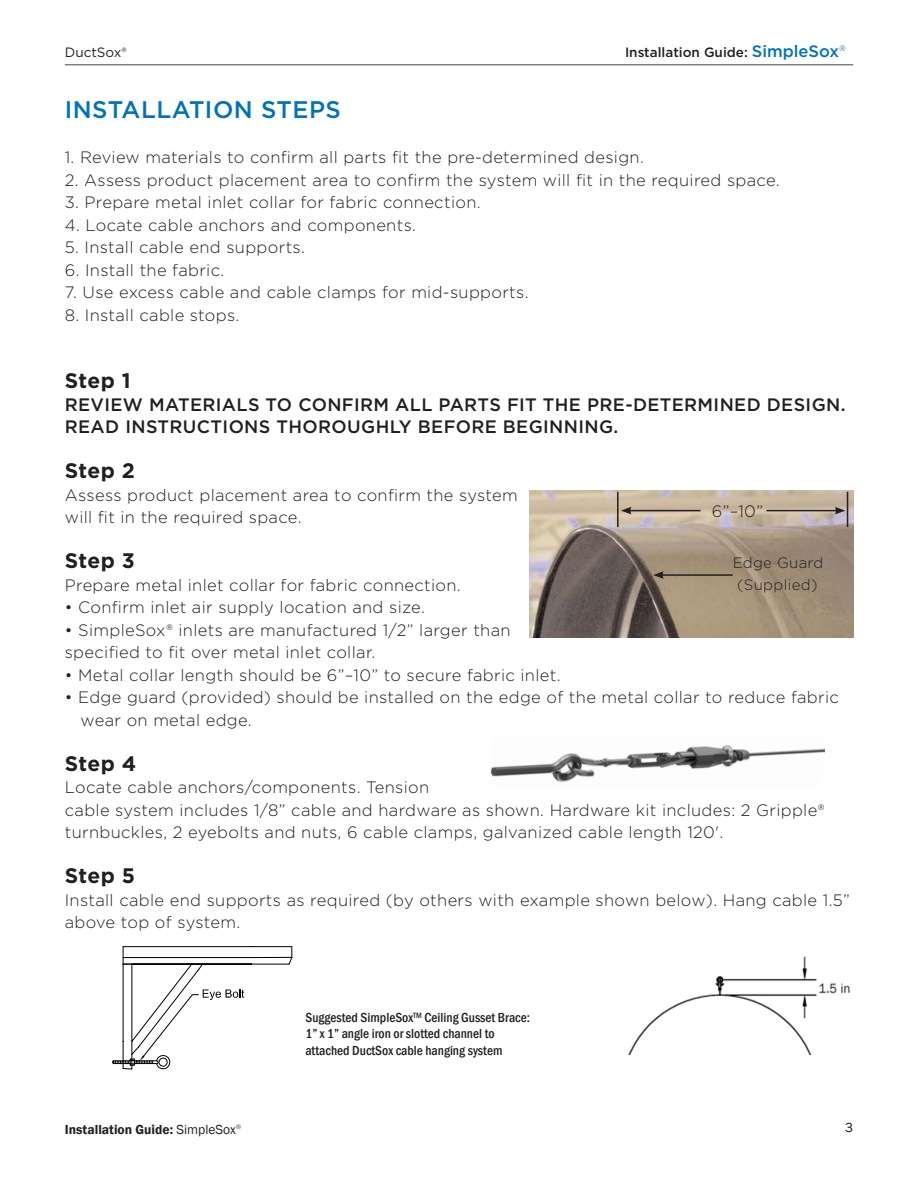
<style>
.page{position:relative;width:918px;height:1188px;background:#fff}
.page>*{position:absolute;margin:0;border:0;box-sizing:border-box;transform-origin:0 0}
.t1{font:500 24px "Gotham";letter-spacing:.02em;color:#0072bc}
.t2{font:700 21px "Gotham";letter-spacing:.015em;color:#231f20}
.t3{font:500 18px/22.5px "Gotham";letter-spacing:.02em;color:#231f20}
.t4{font:300 16.5px/22.5px "Gotham";letter-spacing:.02em;color:#231f20}
.t5{font:300 15px "Gotham";letter-spacing:.02em;color:#231f20}
.t6{font:500 condensed 13.5px/16.2px "Franklin Gothic";color:#231f20}
.t7{font:600 13.5px "Franklin Gothic";color:#231f20}
.t8{font:500 13.5px "Gotham";color:#231f20}
.t9{font:13.5px "Gotham";color:#231f20}
.t10{font:13.5px "Franklin Gothic";color:#231f20}
.s1{font-size:16.5px;color:#0072bc}
.s2{font-weight:300;font-size:16.5px;color:#0072bc}
.s3{font-weight:400}
.s4{font-family:"Gotham";font-weight:300}
</style>
<div class="page">
<hr style="left:65px;top:64px;width:788px;height:1px;background:#57585a">
<img style="left:530px;top:491px;width:323px;height:146px">
<hr style="left:617px;top:492px;width:2px;height:35px;background:#231f20">
<hr style="left:847px;top:492px;width:1px;height:35px;background:#231f20">
<hr style="left:766px;top:510px;width:71px;height:1px;background:#231f20">
<svg style="left:835px;top:507px;width:10px;height:7px"></svg>
<hr style="left:629px;top:510px;width:71px;height:1px;background:#231f20">
<svg style="left:621px;top:507px;width:10px;height:7px"></svg>
<hr style="left:661px;top:574px;width:72px;height:2px;background:#231f20">
<svg style="left:653px;top:571px;width:11px;height:8px"></svg>
<img style="left:490px;top:745px;width:335px;height:38px">
<svg style="left:112px;top:946px;width:181px;height:124px"></svg>
<img style="left:628px;top:956px;width:223px;height:99px">
<p class="t9" style="left:65px;top:44px;width:64px">DuctSox®</p>
<p class="t8" style="left:625px;top:43px;width:222px">Installation Guide: <span class="s1">SimpleSox</span><span class="s2">®</span></p>
<p class="t1" style="left:65px;top:94px;width:278px">INSTALLATION STEPS</p>
<p class="t4" style="left:65px;top:146px;width:581px">1. Review materials to confirm all parts fit the pre-determined design.</p>
<p class="t4" style="left:65px;top:168px;width:716px">2. Assess product placement area to confirm the system will fit in the required space.</p>
<p class="t4" style="left:65px;top:191px;width:417px">3. Prepare metal inlet collar for fabric connection.</p>
<p class="t4" style="left:65px;top:213px;width:353px">4. Locate cable anchors and components.</p>
<p class="t4" style="left:65px;top:236px;width:242px">5. Install cable end supports.</p>
<p class="t4" style="left:65px;top:258px;width:161px">6. Install the fabric.</p>
<p class="t4" style="left:65px;top:281px;width:465px">7. Use excess cable and cable clamps for mid-supports.</p>
<p class="t4" style="left:65px;top:303px;width:176px">8. Install cable stops.</p>
<p class="t2" style="left:65px;top:367px;width:68px">Step 1</p>
<p class="t3" style="left:65px;top:393px;width:780px">REVIEW MATERIALS TO CONFIRM ALL PARTS FIT THE PRE-DETERMINED DESIGN.<br>READ INSTRUCTIONS THOROUGHLY BEFORE BEGINNING.</p>
<p class="t2" style="left:65px;top:457px;width:72px">Step 2</p>
<p class="t4" style="left:65px;top:483px;width:455px">Assess product placement area to confirm the system will fit in the required space.</p>
<p class="t2" style="left:65px;top:547px;width:72px">Step 3</p>
<p class="t4" style="left:65px;top:573px;width:397px">Prepare metal inlet collar for fabric connection.</p>
<p class="t4" style="left:65px;top:596px;width:362px">• Confirm inlet air supply location and size.</p>
<p class="t4" style="left:65px;top:618px;width:447px">• SimpleSox® inlets are manufactured 1/2” larger than specified to fit over metal inlet collar.</p>
<p class="t4" style="left:65px;top:663px;width:497px">• Metal collar length should be 6”–10” to secure fabric inlet.</p>
<p class="t4" style="left:81px;top:686px;width:760px;text-indent:-16px">• Edge guard (provided) should be installed on the edge of the metal collar to reduce fabric wear on metal edge.</p>
<p class="t2" style="left:65px;top:750px;width:73px">Step 4</p>
<p class="t4" style="left:65px;top:776px;width:761px">Locate cable anchors/components. Tension<br>cable system includes 1/8” cable and hardware as shown. Hardware kit includes: 2 Gripple® turnbuckles, 2 eyebolts and nuts, 6 cable clamps, galvanized cable length 120'.</p>
<p class="t2" style="left:65px;top:862px;width:72px">Step 5</p>
<p class="t4" style="left:65px;top:888px;width:787px">Install cable end supports as required (by others with example shown below). Hang cable 1.5” above top of system.</p>
<p class="t4" style="left:712px;top:499px;width:53px">6”–10”</p>
<p class="t5" style="left:733px;top:553px;width:92px">Edge Guard</p>
<p class="t5" style="left:737px;top:575px;width:82px">(Supplied)</p>
<p class="t6" style="left:305px;top:1009px;width:226px">Suggested SimpleSox<sup>TM</sup> Ceiling Gusset Brace:</p>
<p class="t6" style="left:305px;top:1026px;width:198px">1” x 1” angle iron or slotted channel to attached DuctSox cable hanging system</p>
<p class="t7" style="left:65px;top:1121px;width:178px">Installation Guide: <span class="s3">SimpleSox</span><span class="s4">®</span></p>
<p class="t10" style="left:845px;top:1119px;width:9px">3</p>
</div>
